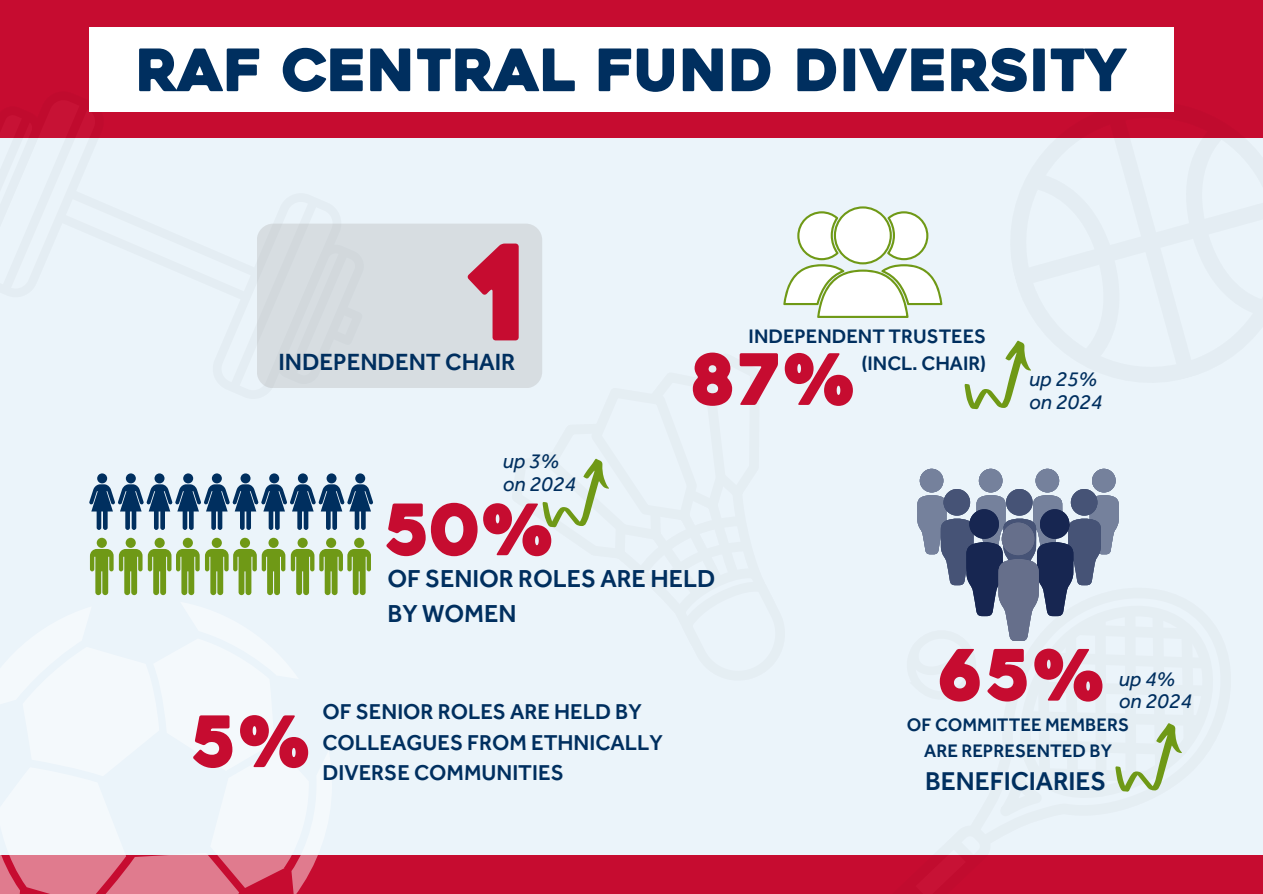
<style>
.page{position:relative;width:1263px;height:894px;background:#fff}
.page>*{position:absolute;margin:0;border:0;box-sizing:border-box;transform-origin:0 0}
.t1{font:132px "Heavitas";color:#c60c30}
.t2{font:70.5px "Heavitas";color:#c60c30}
.t3{font:58.35px "Heavitas";color:#002f5f}
.t4{font:500 26.55px "Effra";letter-spacing:-.005em;color:#002f5f}
.t5{font:500 25.35px/35.2px "Effra";letter-spacing:-.005em;color:#002f5f}
.t6{font:500 24.15px "Effra";letter-spacing:-.005em;color:#002f5f}
.t7{font:500 22.2px/30.3px "Effra";color:#002f5f}
.t8{font:italic 21.45px/22.8px "Effra";color:#002f5f}
.t9{font:500 20.25px/27.3px "Effra";color:#002f5f;text-align:right}
.t10{font:500 18.75px/25.8px "Effra";color:#002f5f;text-align:center}
</style>
<div class="page">
<div style="left:0;top:0;width:1263px;height:893px;background:#c60c30"></div>
<div style="left:0;top:138px;width:1263px;height:715px;background:#ebf4fa"></div>
<svg style="left:0;top:853px;width:332px;height:40px"></svg>
<div style="left:89px;top:27px;width:1085px;height:84px;background:#fff"></div>
<svg style="left:1001px;top:853px;width:239px;height:2px"></svg>
<svg style="left:868px;top:853px;width:133px;height:2px"></svg>
<div style="left:257px;top:223px;width:285px;height:165px;background:#d7dde1;border-radius:16px"></div>
<svg style="left:783px;top:206px;width:159px;height:112px"></svg>
<div style="left:97px;top:537px;width:10px;height:10px;background:#6f9916;border-radius:50%"></div>
<div style="left:126px;top:537px;width:10px;height:10px;background:#6f9916;border-radius:50%"></div>
<svg style="left:90px;top:549px;width:52px;height:46px"></svg>
<div style="left:155px;top:537px;width:10px;height:10px;background:#6f9916;border-radius:50%"></div>
<div style="left:183px;top:537px;width:10px;height:10px;background:#6f9916;border-radius:50%"></div>
<div style="left:212px;top:537px;width:10px;height:10px;background:#6f9916;border-radius:50%"></div>
<div style="left:240px;top:537px;width:10px;height:10px;background:#6f9916;border-radius:50%"></div>
<div style="left:268px;top:537px;width:11px;height:10px;background:#6f9916;border-radius:50%"></div>
<svg style="left:148px;top:549px;width:137px;height:46px"></svg>
<div style="left:298px;top:537px;width:10px;height:10px;background:#6f9916;border-radius:50%"></div>
<div style="left:326px;top:537px;width:10px;height:10px;background:#6f9916;border-radius:50%"></div>
<div style="left:354px;top:537px;width:10px;height:10px;background:#6f9916;border-radius:50%"></div>
<svg style="left:291px;top:549px;width:80px;height:46px"></svg>
<div style="left:97px;top:473px;width:10px;height:10px;background:#002f5f;border-radius:50%"></div>
<div style="left:126px;top:473px;width:10px;height:10px;background:#002f5f;border-radius:50%"></div>
<div style="left:155px;top:473px;width:9px;height:10px;background:#002f5f;border-radius:50%"></div>
<div style="left:183px;top:473px;width:10px;height:10px;background:#002f5f;border-radius:50%"></div>
<div style="left:212px;top:473px;width:10px;height:10px;background:#002f5f;border-radius:50%"></div>
<div style="left:241px;top:473px;width:10px;height:10px;background:#002f5f;border-radius:50%"></div>
<div style="left:269px;top:473px;width:10px;height:10px;background:#002f5f;border-radius:50%"></div>
<svg style="left:965px;top:340px;width:66px;height:69px"></svg>
<svg style="left:530px;top:376px;width:79px;height:152px"></svg>
<div style="left:298px;top:473px;width:10px;height:10px;background:#002f5f;border-radius:50%"></div>
<div style="left:327px;top:473px;width:10px;height:10px;background:#002f5f;border-radius:50%"></div>
<div style="left:355px;top:473px;width:10px;height:10px;background:#002f5f;border-radius:50%"></div>
<svg style="left:89px;top:484px;width:284px;height:45px"></svg>
<svg style="left:917px;top:468px;width:265px;height:324px"></svg>
<p class="t3" style="left:136px;top:47px;width:993px">RAF CENTRAL FUND DIVERSITY</p>
<h2 class="t1" style="left:469px;top:241px;width:60px">1</h2>
<p class="t6" style="left:279px;top:347px;width:238px">INDEPENDENT CHAIR</p>
<p class="t8" style="left:503px;top:449px;width:75px">up 3% on 2024</p>
<p class="t9" style="left:749px;top:322px;width:239px">INDEPENDENT TRUSTEES (INCL. CHAIR)</p>
<h5 class="t2" style="left:692px;top:352px;width:164px">87%</h5>
<p class="t2" style="left:386px;top:502px;width:168px">50%</p>
<p class="t5" style="left:387px;top:560px;width:329px">OF SENIOR ROLES ARE HELD<br>BY WOMEN</p>
<p class="t8" style="left:1029px;top:367px;width:75px">up 25% on 2024</p>
<p class="t2" style="left:193px;top:714px;width:118px">5%</p>
<p class="t7" style="left:323px;top:696px;width:342px">OF SENIOR ROLES ARE HELD BY<br>COLLEAGUES FROM ETHNICALLY<br>DIVERSE COMMUNITIES</p>
<p class="t2" style="left:938px;top:647px;width:167px">65%</p>
<p class="t8" style="left:1119px;top:666px;width:75px">up 4% on 2024</p>
<p class="t10" style="left:907px;top:711px;width:224px">OF COMMITTEE MEMBERS<br>ARE REPRESENTED BY</p>
<p class="t4" style="left:925px;top:764px;width:183px">BENEFICIARIES</p>
</div>
